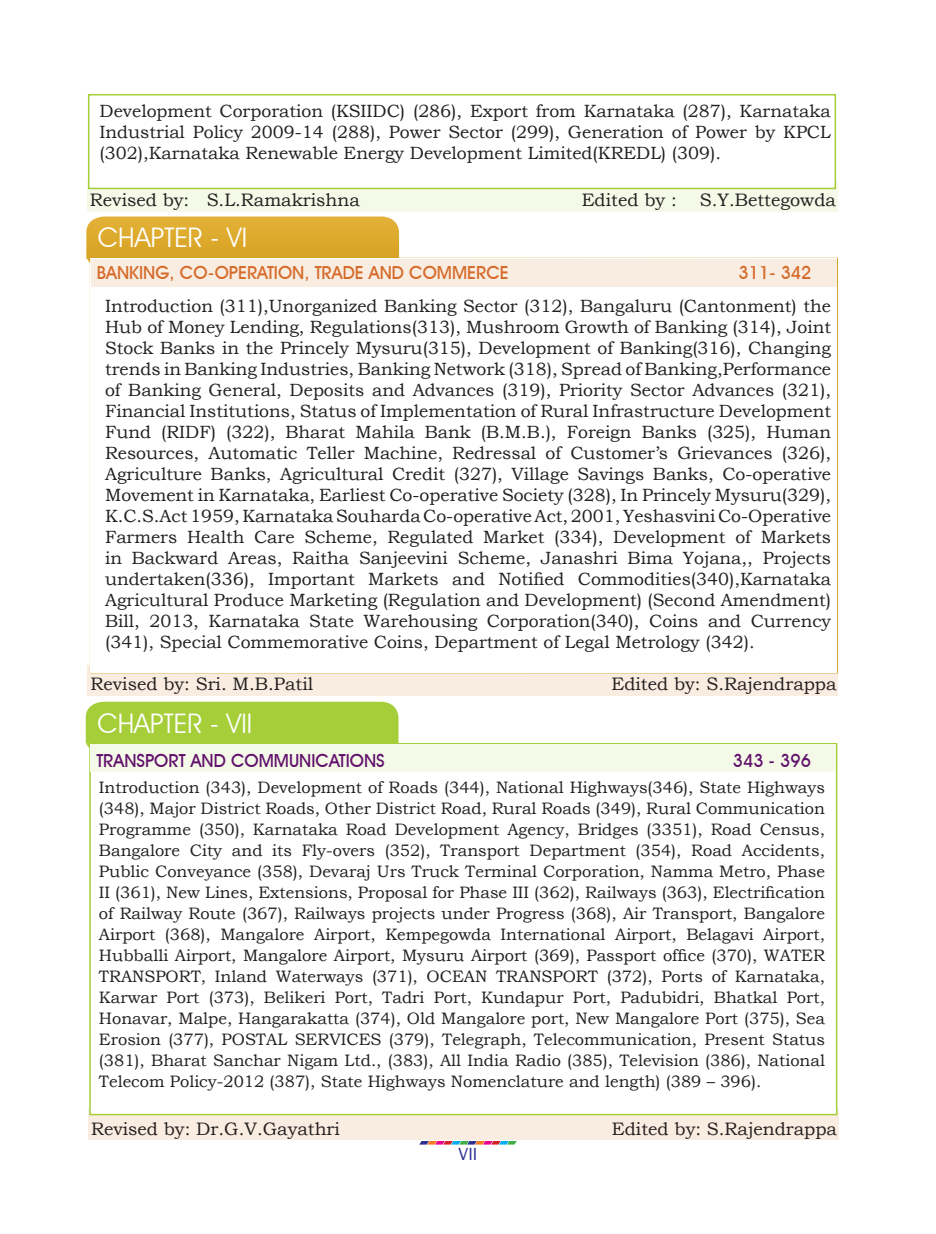
<style>
.page{position:relative;width:936px;height:1234px;background:#fff}
.page>*{position:absolute;margin:0;border:0;box-sizing:border-box;transform-origin:0 0}
.t1{font:27px "Avant Garde IT Cby BT";color:#fff}
.t2{font:18px "Bookman Old Style";color:#231f20}
.t3{font:500 18px "Avant Garde IT Cby BT";color:#d56a29}
.t4{font:500 18px "Avant Garde IT Cby BT";color:#61116c}
.t5{font:18px "Franklin Gothic";color:#2e3092}
.t6{font:17.7px/21px "Bookman Old Style";color:#231f20;text-align:justify}
.t7{font:16.5px/21px "Bookman Old Style";color:#231f20;text-align:justify}
</style>
<div class="page">
<svg style="left:419px;top:1141px;width:98px;height:3px"></svg>
<div style="left:88px;top:1109px;width:750px;height:30px;background:#f9ece0"></div>
<div style="left:87px;top:181px;width:750px;height:31px;background:#f4f9e8"></div>
<div style="left:88px;top:94px;width:748px;height:95px;background:#fff;border:2px solid #a6ce39"></div>
<div style="left:89px;top:742px;width:748px;height:372px;background:#fff;border:2px solid #a6ce39"></div>
<div style="left:91px;top:744px;width:744px;height:27px;background:#f4f9e8"></div>
<svg style="left:86px;top:701px;width:312px;height:47px;background:#aed24c"></svg>
<div style="left:88px;top:665px;width:749px;height:30px;background:#f9ece0"></div>
<div style="left:90px;top:258px;width:747px;height:415px;background:#fff"></div>
<div style="left:91px;top:259px;width:745px;height:27px;background:#f9ece0"></div>
<svg style="left:86px;top:216px;width:313px;height:47px;background:#e0b345"></svg>
<p class="t6" style="left:99px;top:101px;width:732px">Development Corporation (KSIIDC) (286), Export from Karnataka (287), Karnataka Industrial Policy 2009-14 (288), Power Sector (299), Generation of Power by KPCL (302),Karnataka Renewable Energy Development Limited(KREDL) (309).</p>
<p class="t2" style="left:90px;top:188px;width:271px">Revised by: S.L.Ramakrishna</p>
<p class="t2" style="left:581px;top:188px;width:97px">Edited by :</p>
<p class="t2" style="left:699px;top:188px;width:138px">S.Y.Bettegowda</p>
<h1 class="t1" style="left:98px;top:221px;width:151px">CHAPTER - VI</h1>
<p class="t3" style="left:97px;top:262px;width:413px">BANKING, CO-OPERATION, TRADE AND COMMERCE</p>
<p class="t3" style="left:738px;top:262px;width:74px">311- 342</p>
<p class="t6" style="left:105px;top:296px;width:727px">Introduction (311),Unorganized Banking Sector (312), Bangaluru (Cantonment) the Hub of Money Lending, Regulations(313), Mushroom Growth of Banking (314), Joint Stock Banks in the Princely Mysuru(315), Development of Banking(316), Changing trends in Banking Industries, Banking Network (318), Spread of Banking,Performance of Banking General, Deposits and Advances (319), Priority Sector Advances (321), Financial Institutions, Status of Implementation of Rural Infrastructure Development Fund (RIDF) (322), Bharat Mahila Bank (B.M.B.), Foreign Banks (325), Human Resources, Automatic Teller Machine, Redressal of Customer’s Grievances (326), Agriculture Banks, Agricultural Credit (327), Village Savings Banks, Co-operative Movement in Karnataka, Earliest Co-operative Society (328), In Princely Mysuru(329), K.C.S.Act 1959, Karnataka Souharda Co-operative Act, 2001, Yeshasvini Co-Operative Farmers Health Care Scheme, Regulated Market (334), Development of Markets in Backward Areas, Raitha Sanjeevini Scheme, Janashri Bima Yojana,, Projects undertaken(336), Important Markets and Notified Commodities(340),Karnataka Agricultural Produce Marketing (Regulation and Development) (Second Amendment)<br>Bill, 2013, Karnataka State Warehousing Corporation(340), Coins and Currency (341), Special Commemorative Coins, Department of Legal Metrology (342).</p>
<p class="t2" style="left:91px;top:672px;width:224px">Revised by: Sri. M.B.Patil</p>
<p class="t2" style="left:611px;top:672px;width:226px">Edited by: S.Rajendrappa</p>
<h1 class="t1" style="left:97px;top:706px;width:156px">CHAPTER - VII</h1>
<p class="t4" style="left:96px;top:749px;width:290px">TRANSPORT AND COMMUNICATIONS</p>
<p class="t4" style="left:732px;top:749px;width:80px">343 - 396</p>
<p class="t7" style="left:99px;top:776px;width:727px">Introduction (343), Development of Roads (344), National Highways(346), State Highways (348), Major District Roads, Other District Road, Rural Roads (349), Rural Communication Programme (350), Karnataka Road Development Agency, Bridges (3351), Road Census, Bangalore City and its Fly-overs (352), Transport Department (354), Road Accidents, Public Conveyance (358), Devaraj Urs Truck Terminal Corporation, Namma Metro, Phase II (361), New Lines, Extensions, Proposal for Phase III (362), Railways (363), Electrification of Railway Route (367), Railways projects under Progress (368), Air Transport, Bangalore Airport (368), Mangalore Airport, Kempegowda International Airport, Belagavi Airport, Hubballi Airport, Mangalore Airport, Mysuru Airport (369), Passport office (370), WATER TRANSPORT, Inland Waterways (371), OCEAN TRANSPORT (372), Ports of Karnataka, Karwar Port (373), Belikeri Port, Tadri Port, Kundapur Port, Padubidri, Bhatkal Port, Honavar, Malpe, Hangarakatta (374), Old Mangalore port, New Mangalore Port (375), Sea Erosion (377), POSTAL SERVICES (379), Telegraph, Telecommunication, Present Status (381), Bharat Sanchar Nigam Ltd., (383), All India Radio (385), Television (386), National Telecom Policy-2012 (387), State Highways Nomenclature and length) (389 – 396).</p>
<p class="t2" style="left:91px;top:1116px;width:250px">Revised by: Dr.G.V.Gayathri</p>
<p class="t2" style="left:611px;top:1116px;width:227px">Edited by: S.Rajendrappa</p>
<p class="t5" style="left:458px;top:1142px;width:20px">VII</p>
</div>
